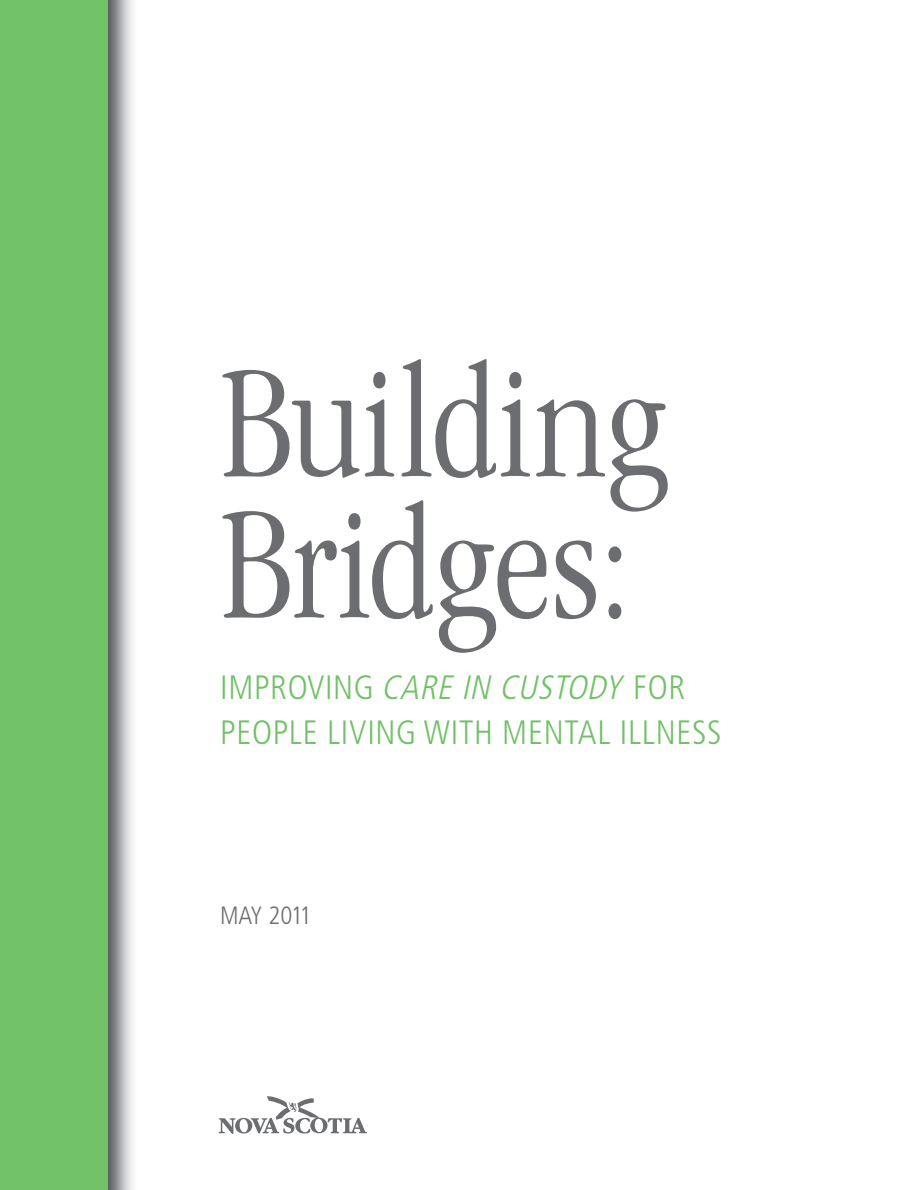
<style>
.page{position:relative;width:922px;height:1190px;background:#fff}
.page>*{position:absolute;margin:0;border:0;box-sizing:border-box;transform-origin:0 0}
.t1{font:300 condensed 165px/141.1px "Garamond";letter-spacing:-.01em;color:#6c6d70}
.t2{font:300 condensed 33.75px/45.5px "Frutiger";letter-spacing:.02em;color:#71c167}
.t3{font:300 condensed 25.05px "Frutiger";letter-spacing:-.065em;color:#6c6d70}
.s1{font-style:italic}
</style>
<div class="page">
<svg style="left:218px;top:1096px;width:149px;height:37px"></svg>
<img style="left:108px;top:0;width:25px;height:1189px">
<div style="left:0;top:0;width:108px;height:1189px;background:#71c167"></div>
<h1 class="t1" style="left:220px;top:353px;width:449px">Building<br>Bridges:</h1>
<p class="t2" style="left:220px;top:664px;width:502px">IMPROVING <span class="s1">CARE IN CUSTODY</span> FOR<br>PEOPLE LIVING WITH MENTAL ILLNESS</p>
<p class="t3" style="left:220px;top:900px;width:93px">MAY 2011</p>
</div>
